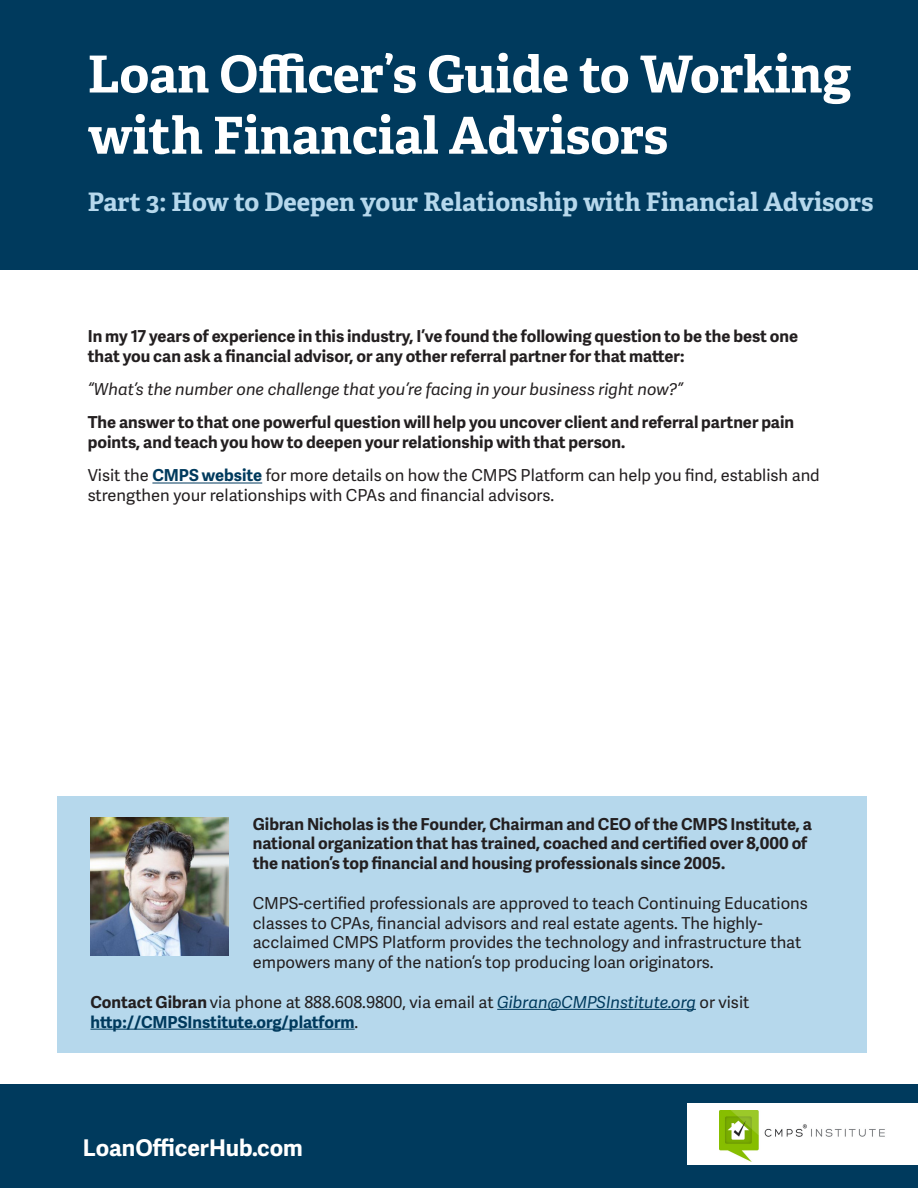
<style>
.page{position:relative;width:918px;height:1188px;background:#fff}
.page>*{position:absolute;margin:0;border:0;box-sizing:border-box;transform-origin:0 0}
.t1{font:700 51px/61.2px "Adelle";color:#fff}
.t2{font:700 25.5px "Adelle";color:#b6d8ec}
.t3{font:700 23.1px "Adelle Sans";color:#fff}
.t4{font:16.5px/19.8px "Adelle Sans";color:#231f20}
.t5{font:700 16.5px/19.8px "Adelle Sans";color:#231f20}
.t6{font:italic 16.5px "Adelle Sans";color:#231f20}
.s1{font-weight:700;color:#003a5d}
.s2{font-weight:700}
.s3{font-style:italic;color:#003a5d}
</style>
<div class="page">
<div style="left:0;top:1084px;width:918px;height:104px;background:#003a5d"></div>
<div style="left:687px;top:1103px;width:231px;height:62px;background:#fff"></div>
<img style="left:719px;top:1111px;width:166px;height:51px">
<div style="left:57px;top:797px;width:810px;height:256px;background:#b6d8ec"></div>
<hr style="left:497px;top:1009px;width:199px;height:1px;background:#003a5d">
<hr style="left:90px;top:1029px;width:265px;height:1px;background:#003a5d">
<img style="left:90px;top:817px;width:139px;height:138px">
<div style="left:0;top:0;width:918px;height:270px;background:#003a5d"></div>
<hr style="left:152px;top:483px;width:110px;height:1px;background:#003a5d">
<p class="t1" style="left:88px;top:42px;width:765px">Loan Officer’s Guide to Working with Financial Advisors</p>
<p class="t2" style="left:88px;top:184px;width:787px">Part 3: How to Deepen your Relationship with Financial Advisors</p>
<p class="t5" style="left:88px;top:325px;width:712px">In my 17 years of experience in this industry, I’ve found the following question to be the best one that you can ask a financial advisor, or any other referral partner for that matter:</p>
<p class="t6" style="left:88px;top:377px;width:597px">“What’s the number one challenge that you’re facing in your business right now?”</p>
<p class="t5" style="left:88px;top:412px;width:708px">The answer to that one powerful question will help you uncover client and referral partner pain points, and teach you how to deepen your relationship with that person.</p>
<p class="t4" style="left:88px;top:465px;width:734px">Visit the <span class="s1">CMPS website</span> for more details on how the CMPS Platform can help you find, establish and strengthen your relationships with CPAs and financial advisors.</p>
<p class="t5" style="left:253px;top:813px;width:561px">Gibran Nicholas is the Founder, Chairman and CEO of the CMPS Institute, a national organization that has trained, coached and certified over 8,000 of the nation’s top financial and housing professionals since 2005.</p>
<p class="t4" style="left:253px;top:892px;width:557px">CMPS-certified professionals are approved to teach Continuing Educations classes to CPAs, financial advisors and real estate agents. The highly&shy;acclaimed CMPS Platform provides the technology and infrastructure that empowers many of the nation’s top producing loan originators.</p>
<p class="t4" style="left:90px;top:991px;width:660px"><span class="s2">Contact Gibran</span> via phone at 888.608.9800, via email at <span class="s3">Gibran@CMPSInstitute.org</span> or visit <span class="s1">http://CMPSInstitute.org/platform</span>.</p>
<h3 class="t3" style="left:83px;top:1131px;width:222px">LoanOfficerHub.com</h3>
</div>
